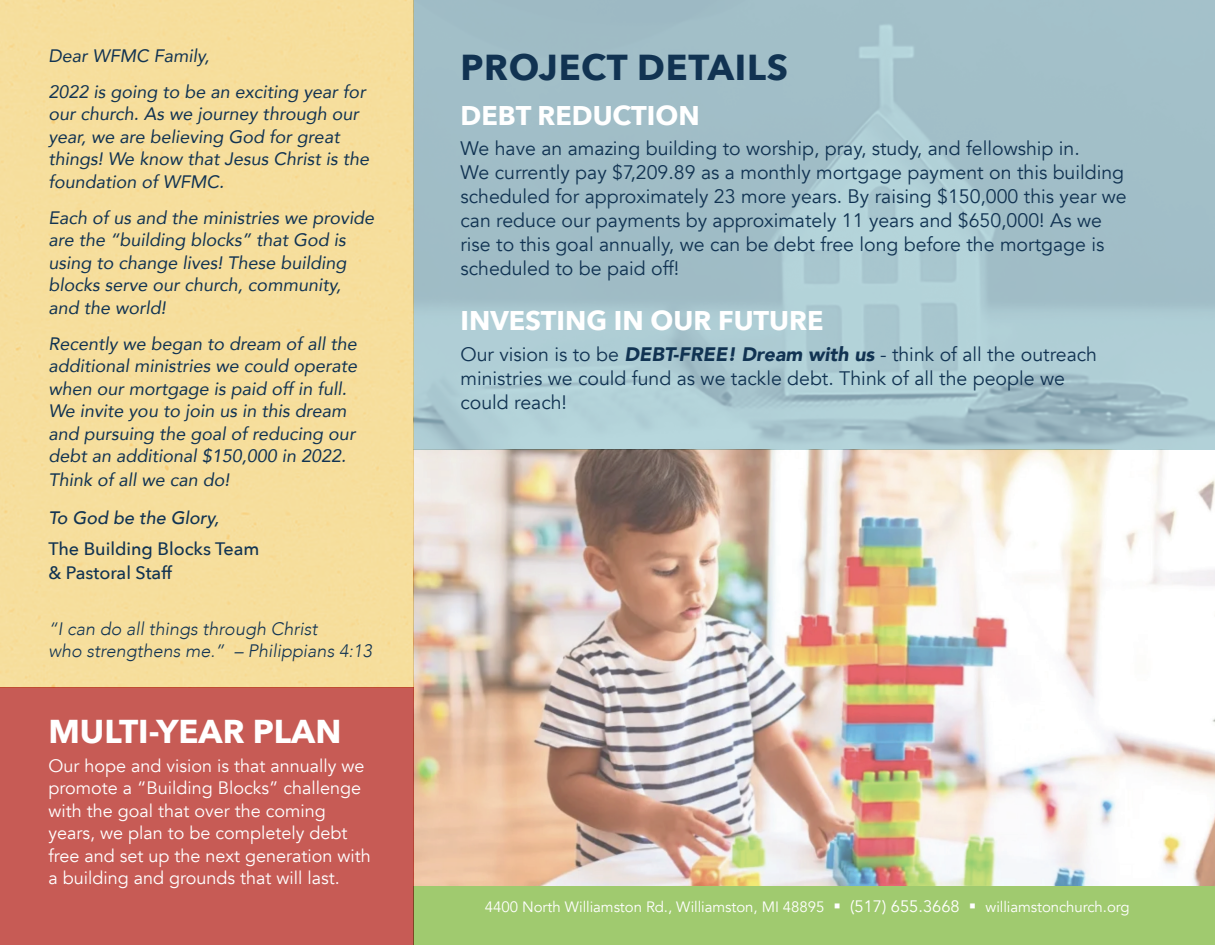
<style>
.page{position:relative;width:1215px;height:945px;background:#fff}
.page>*{position:absolute;margin:0;border:0;box-sizing:border-box;transform-origin:0 0}
.t1{font:700 36px "Avenir Next";letter-spacing:.02em;color:#113352}
.t2{font:700 33px "Avenir Next";color:#fff}
.t3{font:700 27px "Avenir Next";color:#fff}
.t4{font:19.5px/24px "Avenir";color:#113352}
.t5{font:italic 18px/22.5px "Avenir";color:#113352}
.t6{font:18px/22.5px "Avenir";color:#fff}
.t7{font:italic 300 18px/22.5px "Avenir";color:#113352}
.t8{font:500 18px/24px "Avenir Next";color:#113352}
.t9{font:italic 500 18px "Avenir";color:#113352}
.t10{font:15px "Avenir";letter-spacing:-.005em;color:#fff}
.s1{font-weight:900;font-style:italic}
.s2{font-size:16.5px}
</style>
<div class="page">
<img style="left:413px;top:0;width:802px;height:886px">
<div style="left:413px;top:886px;width:802px;height:59px;background:#a0ca6f"></div>
<div style="left:0;top:687px;width:413px;height:258px;background:#c75b55"></div>
<p class="t5" style="left:48px;top:38px;width:319px;line-height:36px">Dear WFMC Family,<br>2022 is going to be an exciting year for</p>
<p class="t5" style="left:48px;top:103px;width:322px">our church. As we journey through our year, we are believing God for great things! We know that Jesus Christ is the foundation of WFMC.</p>
<p class="t5" style="left:48px;top:206px;width:327px">Each of us and the ministries we provide are the “building blocks” that God is using to change lives! These building blocks serve our church, community, and the world!</p>
<p class="t5" style="left:48px;top:332px;width:310px">Recently we began to dream of all the additional ministries we could operate when our mortgage is paid off in full.<br>We invite you to join us in this dream and pursuing the goal of reducing our debt an additional $150,000 in 2022.<br>Think of all we can do!</p>
<p class="t9" style="left:48px;top:507px;width:172px">To God be the Glory,</p>
<p class="t8" style="left:48px;top:536px;width:213px">The Building Blocks Team &amp; Pastoral Staff</p>
<p class="t7" style="left:48px;top:618px;width:325px">“I can do all things through Christ<br>who strengthens me.” – Philippians 4:13</p>
<h2 class="t2" style="left:48px;top:703px;width:294px">MULTI-YEAR PLAN</h2>
<p class="t6" style="left:48px;top:755px;width:324px">Our hope and vision is that annually we promote a “Building Blocks” challenge with the goal that over the coming years, we plan to be completely debt free and set up the next generation with a building and grounds that will last.</p>
<h1 class="t1" style="left:460px;top:36px;width:329px">PROJECT DETAILS</h1>
<h3 class="t3" style="left:460px;top:92px;width:241px">DEBT REDUCTION</h3>
<p class="t4" style="left:460px;top:137px;width:668px">We have an amazing building to worship, pray, study, and fellowship in.<br>We currently pay $7,209.89 as a monthly mortgage payment on this building scheduled for approximately 23 more years. By raising $150,000 this year we can reduce our payments by approximately 11 years and $650,000! As we rise to this goal annually, we can be debt free long before the mortgage is scheduled to be paid off!</p>
<h3 class="t3" style="left:460px;top:297px;width:365px">INVESTING IN OUR FUTURE</h3>
<p class="t4" style="left:460px;top:343px;width:638px">Our vision is to be <span class="s1">DEBT-FREE! Dream with us</span> - think of all the outreach ministries we could fund as we tackle debt. Think of all the people we could reach!</p>
<p class="t10" style="left:485px;top:898px;width:646px">4400 North Williamston Rd., Williamston, MI 48895 ▪ <span class="s2">(517) 655.3668</span> ▪ williamstonchurch.org</p>
</div>
